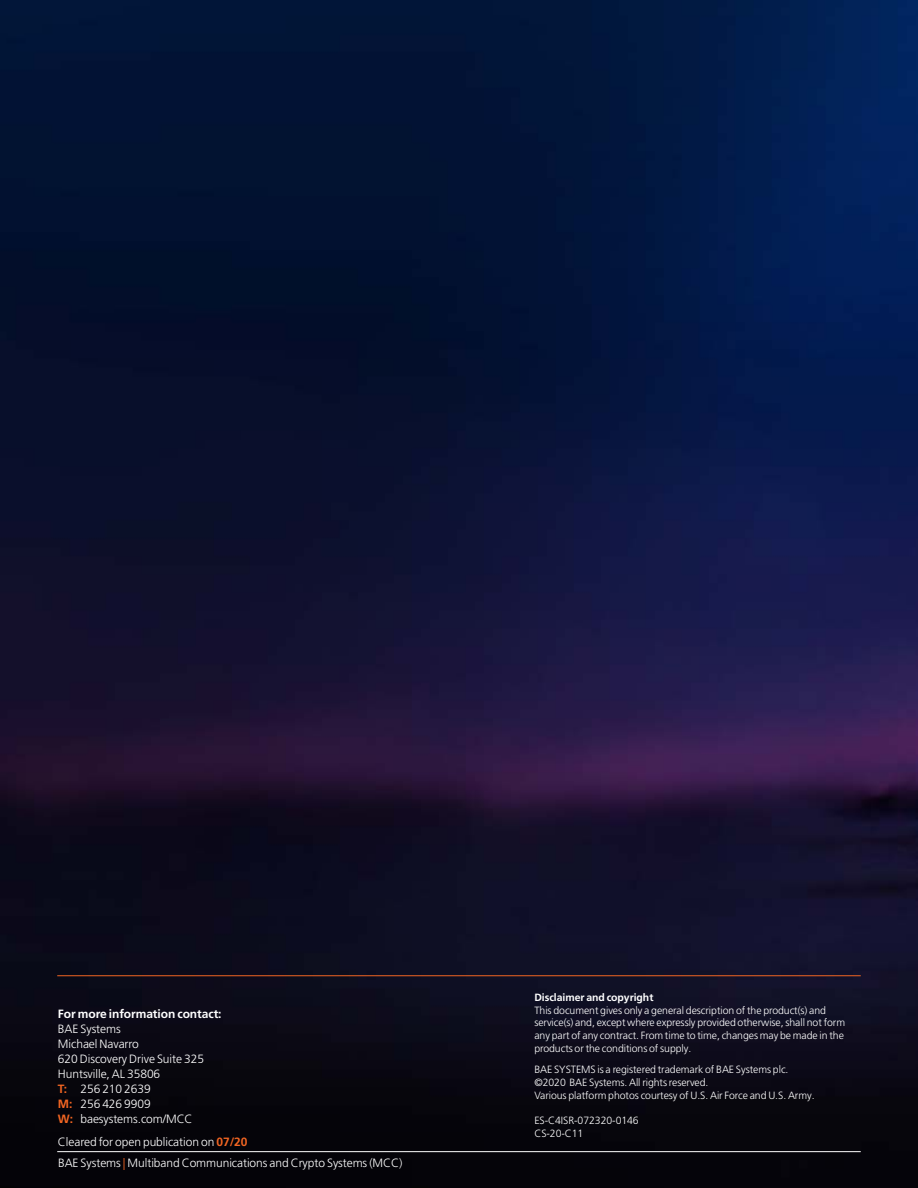
<style>
.page{position:relative;width:918px;height:1188px;background:#fff}
.page>*{position:absolute;margin:0;border:0;box-sizing:border-box;transform-origin:0 0}
.t1{font:300 12px/15px "Frutiger LT Pro";letter-spacing:-.005em;color:#fff}
.t2{font:700 12px "Frutiger LT Pro";letter-spacing:-.005em;color:#fff}
.t3{font:300 10.5px/12.8px "Frutiger LT Pro";letter-spacing:-.005em;color:#fff}
.t4{font:700 10.5px "Frutiger LT Pro";letter-spacing:-.005em;color:#fff}
.s1{font-weight:700;color:#f26522}
.s2{color:#f26522}
</style>
<div class="page">
<img style="left:0;top:0;width:918px;height:1188px">
<hr style="left:57px;top:975px;width:804px;height:1px;background:#f26522">
<hr style="left:57px;top:1151px;width:804px;height:1px;background:#fff">
<p class="t2" style="left:58px;top:1006px;width:165px">For more information contact:</p>
<p class="t1" style="left:58px;top:1021px;width:148px">BAE Systems<br>Michael Navarro<br>620 Discovery Drive Suite 325<br>Huntsville, AL 35806<br><span class="s1">T:</span> 256 210 2639<br><span class="s1">M:</span> 256 426 9909<br><span class="s1">W:</span> baesystems.com/MCC</p>
<p class="t1" style="left:58px;top:1135px;width:191px">Cleared for open publication on <span class="s1">07/20</span></p>
<p class="t1" style="left:58px;top:1155px;width:346px">BAE Systems <span class="s2">|</span> Multiband Communications and Crypto Systems (MCC)</p>
<p class="t4" style="left:534px;top:991px;width:121px">Disclaimer and copyright</p>
<p class="t3" style="left:534px;top:1004px;width:312px">This document gives only a general description of the product(s) and service(s) and, except where expressly provided otherwise, shall not form any part of any contract. From time to time, changes may be made in the products or the conditions of supply.</p>
<p class="t3" style="left:534px;top:1063px;width:282px">BAE SYSTEMS is a registered trademark of BAE Systems plc. ©2020 BAE Systems. All rights reserved.<br>Various platform photos courtesy of U.S. Air Force and U.S. Army.</p>
<p class="t3" style="left:534px;top:1114px;width:106px">ES-C4ISR-072320-0146<br>CS-20-C11</p>
</div>
